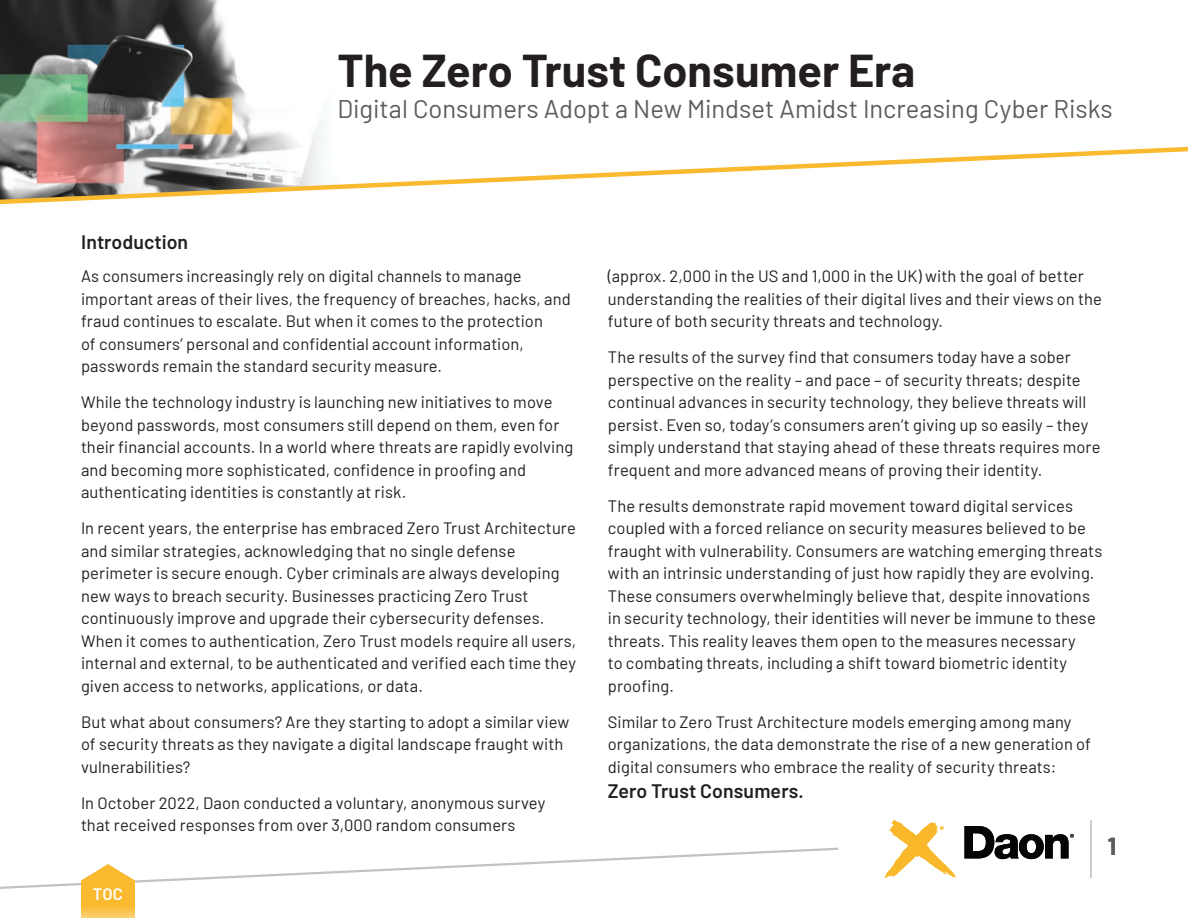
<style>
.page{position:relative;width:1188px;height:918px;background:#fff}
.page>*{position:absolute;margin:0;border:0;box-sizing:border-box;transform-origin:0 0}
.t1{font:700 45px "Barlow";color:#231f20}
.t2{font:25.5px "Barlow";color:#5c5c5f}
.t3{font:700 24px "Barlow";color:#5c5c5f}
.t4{font:600 19.5px "Barlow";letter-spacing:.005em;color:#231f20}
.t5{font:16.5px/22.5px "Barlow";letter-spacing:.005em;color:#231f20}
.t6{font:600 16.5px "Barlow";color:#fff}
</style>
<div class="page">
<svg style="left:0;top:847px;width:838px;height:71px"></svg>
<img style="left:0;top:0;width:322px;height:144px">
<svg style="left:964px;top:826px;width:110px;height:33px"></svg>
<svg style="left:885px;top:820px;width:71px;height:58px"></svg>
<hr style="left:1090px;top:820px;width:2px;height:58px;background:#c7c8ca">
<svg style="left:0;top:144px;width:1188px;height:61px"></svg>
<p class="t4" style="left:81px;top:228px;width:108px">Introduction</p>
<h1 class="t1" style="left:338px;top:37px;width:579px">The Zero Trust Consumer Era</h1>
<h2 class="t2" style="left:338px;top:90px;width:777px">Digital Consumers Adopt a New Mindset Amidst Increasing Cyber Risks</h2>
<p class="t5" style="left:81px;top:264px;width:491px">As consumers increasingly rely on digital channels to manage important areas of their lives, the frequency of breaches, hacks, and fraud continues to escalate. But when it comes to the protection<br>of consumers’ personal and confidential account information, passwords remain the standard security measure.</p>
<p class="t5" style="left:81px;top:390px;width:494px">While the technology industry is launching new initiatives to move beyond passwords, most consumers still depend on them, even for their financial accounts. In a world where threats are rapidly evolving and becoming more sophisticated, confidence in proofing and authenticating identities is constantly at risk.</p>
<p class="t5" style="left:81px;top:516px;width:497px">In recent years, the enterprise has embraced Zero Trust Architecture and similar strategies, acknowledging that no single defense perimeter is secure enough. Cyber criminals are always developing new ways to breach security. Businesses practicing Zero Trust continuously improve and upgrade their cybersecurity defenses.<br>When it comes to authentication, Zero Trust models require all users, internal and external, to be authenticated and verified each time they given access to networks, applications, or data.</p>
<p class="t5" style="left:81px;top:709px;width:490px">But what about consumers? Are they starting to adopt a similar view of security threats as they navigate a digital landscape fraught with vulnerabilities?</p>
<p class="t5" style="left:81px;top:790px;width:466px">In October 2022, Daon conducted a voluntary, anonymous survey that received responses from over 3,000 random consumers</p>
<p class="t6" style="left:93px;top:882px;width:31px">TOC</p>
<p class="t5" style="left:608px;top:264px;width:496px">(approx. 2,000 in the US and 1,000 in the UK) with the goal of better understanding the realities of their digital lives and their views on the future of both security threats and technology.</p>
<p class="t5" style="left:608px;top:345px;width:494px">The results of the survey find that consumers today have a sober perspective on the reality – and pace – of security threats; despite continual advances in security technology, they believe threats will persist. Even so, today’s consumers aren’t giving up so easily – they simply understand that staying ahead of these threats requires more frequent and more advanced means of proving their identity.</p>
<p class="t5" style="left:608px;top:493px;width:496px">The results demonstrate rapid movement toward digital services coupled with a forced reliance on security measures believed to be fraught with vulnerability. Consumers are watching emerging threats with an intrinsic understanding of just how rapidly they are evolving.<br>These consumers overwhelmingly believe that, despite innovations in security technology, their identities will never be immune to these threats. This reality leaves them open to the measures necessary<br>to combating threats, including a shift toward biometric identity proofing.</p>
<p class="t5" style="left:608px;top:709px;width:485px">Similar to Zero Trust Architecture models emerging among many organizations, the data demonstrate the rise of a new generation of digital consumers who embrace the reality of security threats:</p>
<p class="t4" style="left:608px;top:777px;width:198px">Zero Trust Consumers.</p>
<h3 class="t3" style="left:1108px;top:828px;width:10px">1</h3>
</div>
